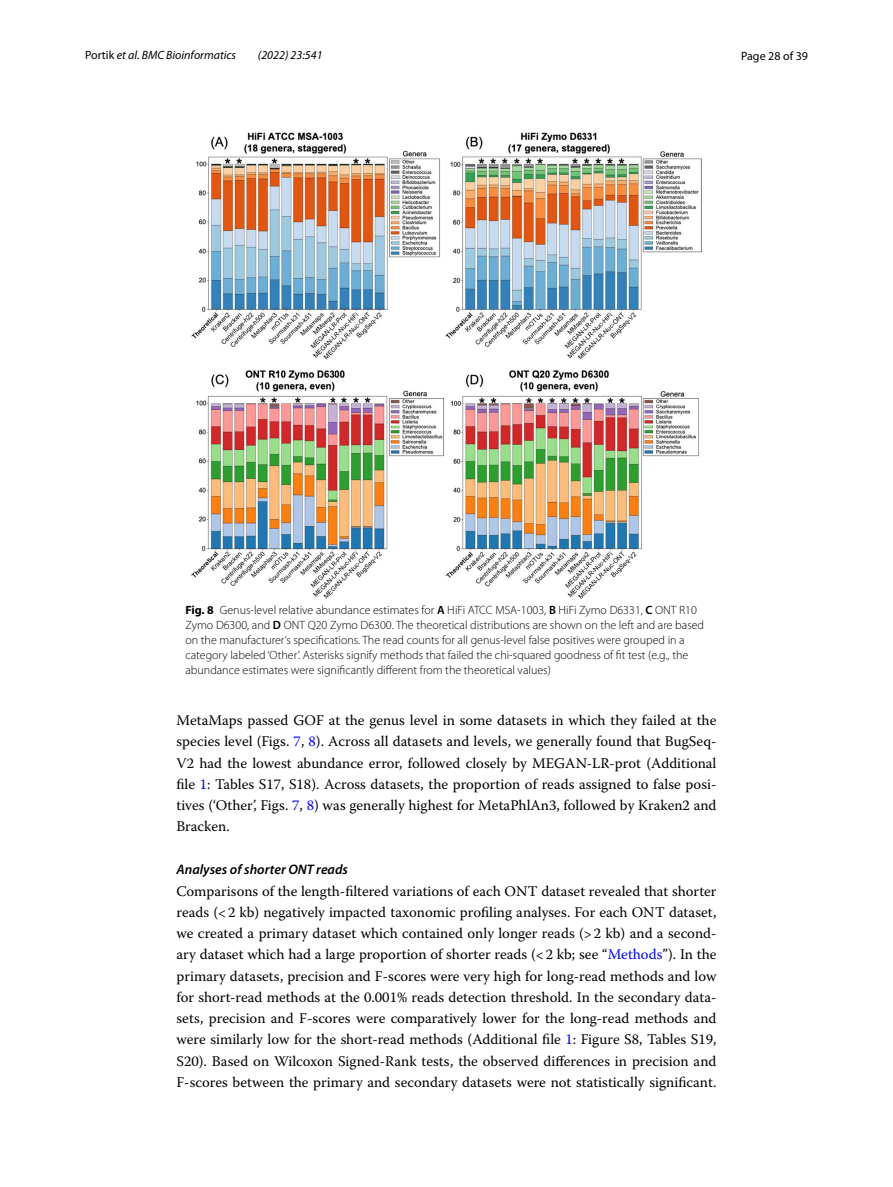
<style>
.page{position:relative;width:893px;height:1187px;background:#fff}
.page>*{position:absolute;margin:0;border:0;box-sizing:border-box;transform-origin:0 0}
.t1{font:14.7px/21.3px "Warnock Pro";color:#000;text-align:justify}
.t2{font:italic 600 13.8px "Myriad Pro";color:#000}
.t3{font:300 12px/15px "Myriad Pro";color:#000}
.t4{font:italic 12px "Myriad Pro";color:#000}
.t5{font:12px "Myriad Pro";color:#000}
.s1{font-style:normal}
.s2{font-weight:700}
.s3{font-weight:600}
.s4{color:#00f}
</style>
<div class="page">
<img style="left:191px;top:133px;width:511px;height:466px">
<p class="t4" style="left:85px;top:48px;width:153px"><span class="s1">Portik</span> et al. BMC Bioinformatics</p>
<p class="t4" style="left:258px;top:48px;width:66px">(2022) 23:541</p>
<p class="t5" style="left:741px;top:48px;width:68px">Page 28 of 39</p>
<p class="t3" style="left:185px;top:602px;width:520px"><span class="s2">Fig. 8</span> Genus-level relative abundance estimates for <span class="s3">A</span> HiFi ATCC MSA-1003, <span class="s3">B</span> HiFi Zymo D6331, <span class="s3">C</span> ONT R10<br>Zymo D6300, and <span class="s3">D</span> ONT Q20 Zymo D6300. The theoretical distributions are shown on the left and are based on the manufacturer’s specifications. The read counts for all genus-level false positives were grouped in a category labeled ‘Other’. Asterisks signify methods that failed the chi-squared goodness of fit test (e.g., the abundance estimates were significantly different from the theoretical values)</p>
<p class="t1" style="left:176px;top:709px;width:542px">MetaMaps passed GOF at the genus level in some datasets in which they failed at the species level (Figs. <span class="s4">7</span>, <span class="s4">8</span>). Across all datasets and levels, we generally found that BugSeq-V2 had the lowest abundance error, followed closely by MEGAN-LR-prot (Additional file <span class="s4">1</span>: Tables S17, S18). Across datasets, the proportion of reads assigned to false posi&shy;tives (‘Other’, Figs. <span class="s4">7</span>, <span class="s4">8</span>) was generally highest for MetaPhlAn3, followed by Kraken2 and Bracken.</p>
<p class="t2" style="left:176px;top:860px;width:173px">Analyses of shorter ONT reads</p>
<p class="t1" style="left:176px;top:879px;width:542px">Comparisons of the length-filtered variations of each ONT dataset revealed that shorter reads (&lt;2 kb) negatively impacted taxonomic profiling analyses. For each ONT dataset, we created a primary dataset which contained only longer reads (&gt;2 kb) and a second&shy;ary dataset which had a large proportion of shorter reads (&lt;2 kb; see “<span class="s4">Methods</span>”). In the primary datasets, precision and F-scores were very high for long-read methods and low for short-read methods at the 0.001% reads detection threshold. In the secondary data&shy;sets, precision and F-scores were comparatively lower for the long-read methods and were similarly low for the short-read methods (Additional file <span class="s4">1</span>: Figure S8, Tables S19, S20). Based on Wilcoxon Signed-Rank tests, the observed differences in precision and F-scores between the primary and secondary datasets were not statistically significant.</p>
</div>
